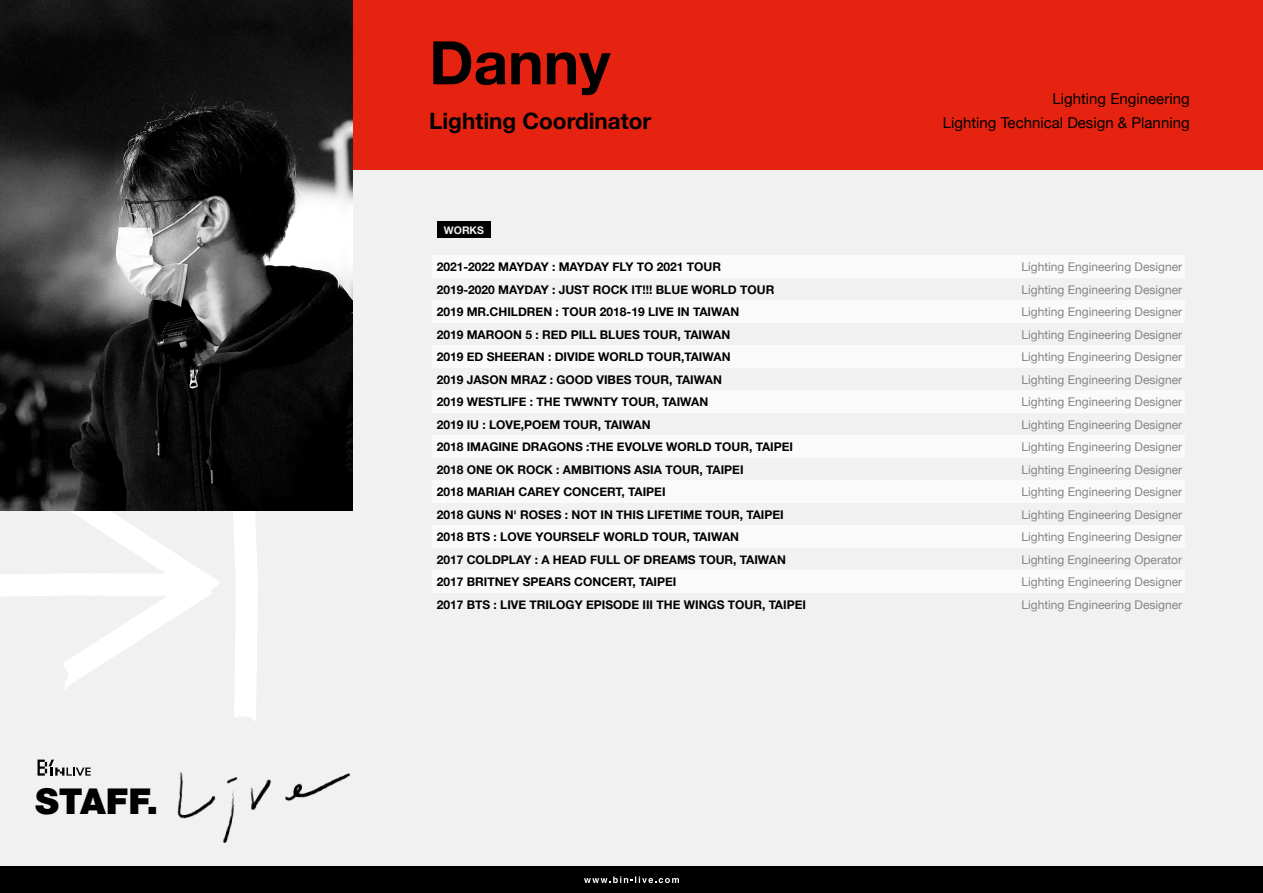
<style>
.page{position:relative;width:1263px;height:893px;background:#f1f1f1}
.page>*{position:absolute;margin:0;border:0;box-sizing:border-box;transform-origin:0 0}
.t1{font:700 60px "Helvetica Neue";color:#000}
.t2{font:900 35.7px "Helvetica Neue LT Std";color:#000}
.t3{font:700 22.5px "Helvetica Neue";color:#000}
.t4{font:15px/24px "Helvetica Neue";color:#000;text-align:right}
.t5{font:700 12px/22.5px "Helvetica Neue";color:#000}
.t6{font:12px/22.5px "Helvetica Neue";color:#858585;text-align:justify}
.t7{font:700 10.5px "Helvetica Neue";color:#f1f1f1}
</style>
<div class="page">
<svg style="left:231px;top:510px;width:27px;height:211px"></svg>
<svg style="left:0;top:510px;width:220px;height:180px"></svg>
<div style="left:0;top:866px;width:1263px;height:27px;background:#000"></div>
<img style="left:177px;top:772px;width:174px;height:71px">
<svg style="left:38px;top:760px;width:53px;height:16px"></svg>
<svg style="left:584px;top:876px;width:95px;height:7px"></svg>
<div style="left:0;top:0;width:1263px;height:170px;background:#e62310"></div>
<div style="left:432px;top:256px;width:753px;height:22px;background:#fff"></div>
<div style="left:432px;top:301px;width:753px;height:22px;background:#fff"></div>
<div style="left:432px;top:346px;width:753px;height:22px;background:#fff"></div>
<hr style="left:0;top:548px;width:1px;height:129px;background:#606060">
<div style="left:432px;top:391px;width:753px;height:22px;background:#fff"></div>
<div style="left:432px;top:436px;width:753px;height:22px;background:#fff"></div>
<div style="left:432px;top:481px;width:753px;height:22px;background:#fff"></div>
<div style="left:432px;top:525px;width:753px;height:23px;background:#fff"></div>
<div style="left:432px;top:570px;width:753px;height:23px;background:#fff"></div>
<div style="left:437px;top:221px;width:53px;height:17px;background:#000"></div>
<img style="left:0;top:0;width:353px;height:510px">
<h2 class="t2" style="left:35px;top:780px;width:125px">STAFF.</h2>
<h1 class="t1" style="left:429px;top:26px;width:183px">Danny</h1>
<h3 class="t3" style="left:429px;top:107px;width:224px">Lighting Coordinator</h3>
<p class="t7" style="left:444px;top:223px;width:42px">WORKS</p>
<p class="t5" style="left:437px;top:255px;width:371px">2021-2022 MAYDAY : MAYDAY FLY TO 2021 TOUR<br>2019-2020 MAYDAY : JUST ROCK IT!!! BLUE WORLD TOUR<br>2019 MR.CHILDREN : TOUR 2018-19 LIVE IN TAIWAN<br>2019 MAROON 5 : RED PILL BLUES TOUR, TAIWAN<br>2019 ED SHEERAN : DIVIDE WORLD TOUR,TAIWAN<br>2019 JASON MRAZ : GOOD VIBES TOUR, TAIWAN<br>2019 WESTLIFE : THE TWWNTY TOUR, TAIWAN<br>2019 IU : LOVE,POEM TOUR, TAIWAN<br>2018 IMAGINE DRAGONS :THE EVOLVE WORLD TOUR, TAIPEI 2018 ONE OK ROCK : AMBITIONS ASIA TOUR, TAIPEI<br>2018 MARIAH CAREY CONCERT, TAIPEI<br>2018 GUNS N' ROSES : NOT IN THIS LIFETIME TOUR, TAIPEI 2018 BTS : LOVE YOURSELF WORLD TOUR, TAIWAN<br>2017 COLDPLAY : A HEAD FULL OF DREAMS TOUR, TAIWAN 2017 BRITNEY SPEARS CONCERT, TAIPEI<br>2017 BTS : LIVE TRILOGY EPISODE III THE WINGS TOUR, TAIPEI</p>
<p class="t4" style="left:943px;top:87px;width:248px">Lighting Engineering<br>Lighting Technical Design &amp; Planning</p>
<p class="t6" style="left:1021px;top:255px;width:162px">Lighting Engineering Designer Lighting Engineering Designer Lighting Engineering Designer Lighting Engineering Designer Lighting Engineering Designer Lighting Engineering Designer Lighting Engineering Designer Lighting Engineering Designer Lighting Engineering Designer Lighting Engineering Designer Lighting Engineering Designer Lighting Engineering Designer Lighting Engineering Designer Lighting Engineering Operator Lighting Engineering Designer Lighting Engineering Designer</p>
</div>
